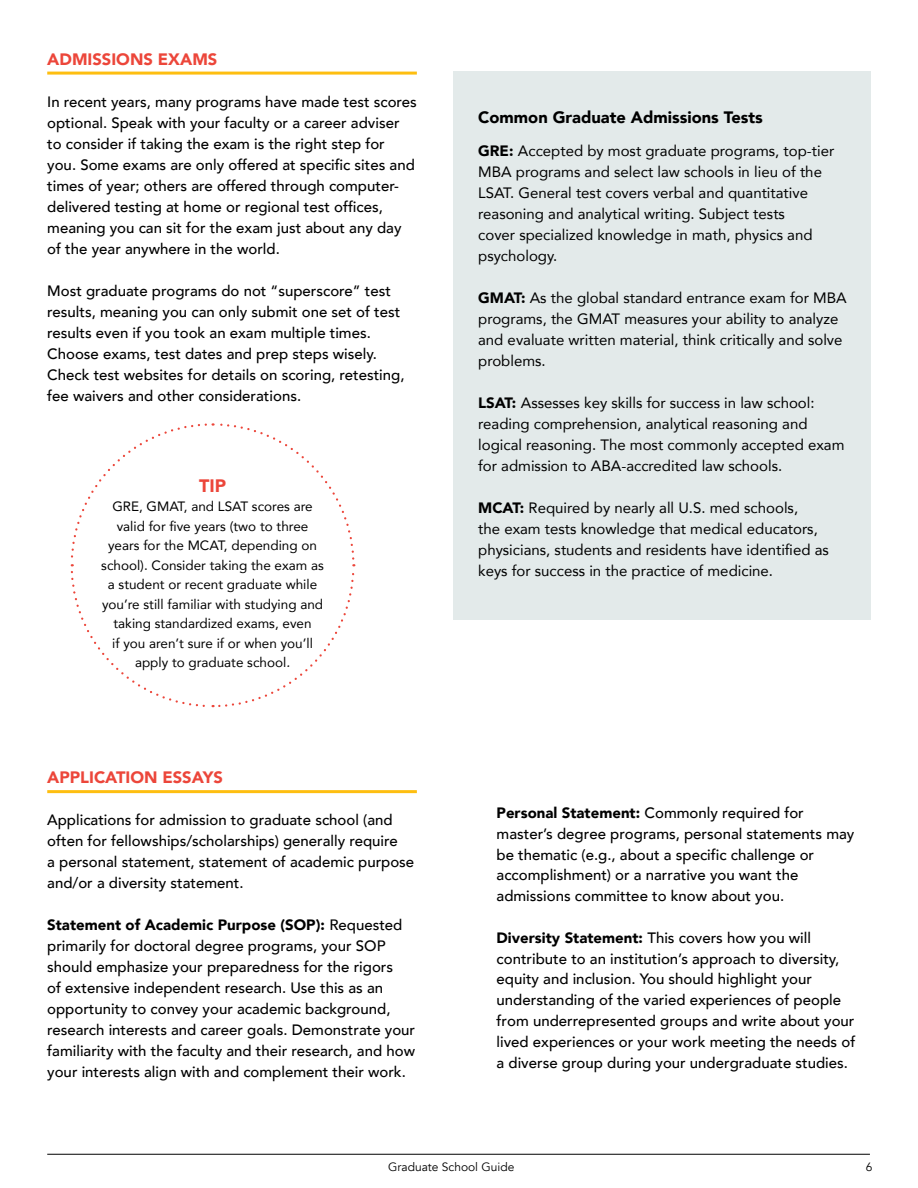
<style>
.page{position:relative;width:918px;height:1188px;background:#fff}
.page>*{position:absolute;margin:0;border:0;box-sizing:border-box;transform-origin:0 0}
.t1{font:900 18px "Avenir";color:#ec463a}
.t2{font:900 16.5px "Avenir";color:#ec463a}
.t3{font:900 16.5px "Avenir";color:#000}
.t4{font:500 15px/21px "Avenir";color:#000}
.t5{font:15px/21px "Avenir";color:#000}
.t6{font:13.5px/19.5px "Avenir";color:#000;text-align:center}
.t7{font:12px "Avenir";color:#000}
.s1{font-style:italic}
.s2{font-weight:900}
</style>
<div class="page">
<hr style="left:47px;top:1154px;width:823px;height:1px;background:#000">
<div style="left:453px;top:71px;width:418px;height:549px;background:#e3eaea"></div>
<hr style="left:47px;top:72px;width:370px;height:3px;background:#febe10">
<hr style="left:47px;top:790px;width:370px;height:3px;background:#febe10">
<svg style="left:70px;top:423px;width:286px;height:285px"></svg>
<p class="t2" style="left:47px;top:45px;width:172px">ADMISSIONS EXAMS</p>
<p class="t4" style="left:47px;top:90px;width:371px">In recent years, many programs have made test scores optional. Speak with your faculty or a career adviser to consider if taking the exam is the right step for you. Some exams are only offered at specific sites and times of year; others are offered through computer&shy;delivered testing at home or regional test offices, meaning you can sit for the exam just about any day of the year anywhere in the world.</p>
<p class="t4" style="left:47px;top:279px;width:359px">Most graduate programs do not “superscore” test results, meaning you can only submit one set of test results even if you took an exam multiple times.<br>Choose exams, test dates and prep steps wisely.<br>Check test websites for details on scoring, retesting, fee waivers and other considerations.</p>
<p class="t1" style="left:199px;top:470px;width:28px">TIP</p>
<p class="t6" style="left:101px;top:496px;width:224px">GRE, GMAT, and LSAT scores are valid for five years (two to three years for the MCAT, depending on school). Consider taking the exam as a student or recent graduate while you’re still familiar with studying and taking standardized exams, even<br>if you aren’t sure if or when you’ll apply to graduate school<span class="s1">.</span></p>
<p class="t2" style="left:47px;top:763px;width:177px">APPLICATION ESSAYS</p>
<p class="t4" style="left:47px;top:808px;width:369px">Applications for admission to graduate school (and often for fellowships/scholarships) generally require<br>a personal statement, statement of academic purpose and/or a diversity statement.</p>
<p class="t4" style="left:47px;top:913px;width:369px"><span class="s2">Statement of Academic Purpose (SOP):</span> Requested primarily for doctoral degree programs, your SOP should emphasize your preparedness for the rigors<br>of extensive independent research. Use this as an opportunity to convey your academic background, research interests and career goals. Demonstrate your familiarity with the faculty and their research, and how your interests align with and complement their work.</p>
<p class="t3" style="left:478px;top:103px;width:286px">Common Graduate Admissions Tests</p>
<p class="t5" style="left:478px;top:140px;width:358px"><span class="s2">GRE:</span> Accepted by most graduate programs, top-tier MBA programs and select law schools in lieu of the LSAT. General test covers verbal and quantitative reasoning and analytical writing. Subject tests<br>cover specialized knowledge in math, physics and psychology.</p>
<p class="t5" style="left:478px;top:287px;width:370px"><span class="s2">GMAT:</span> As the global standard entrance exam for MBA programs, the GMAT measures your ability to analyze and evaluate written material, think critically and solve problems.</p>
<p class="t5" style="left:478px;top:392px;width:368px"><span class="s2">LSAT:</span> Assesses key skills for success in law school: reading comprehension, analytical reasoning and logical reasoning. The most commonly accepted exam for admission to ABA-accredited law schools.</p>
<p class="t5" style="left:478px;top:497px;width:352px"><span class="s2">MCAT:</span> Required by nearly all U.S. med schools,<br>the exam tests knowledge that medical educators, physicians, students and residents have identified as keys for success in the practice of medicine.</p>
<p class="t4" style="left:497px;top:802px;width:359px"><span class="s2">Personal Statement:</span> Commonly required for master’s degree programs, personal statements may be thematic (e.g., about a specific challenge or accomplishment) or a narrative you want the admissions committee to know about you.</p>
<p class="t4" style="left:497px;top:926px;width:360px"><span class="s2">Diversity Statement:</span> This covers how you will contribute to an institution’s approach to diversity, equity and inclusion. You should highlight your understanding of the varied experiences of people from underrepresented groups and write about your lived experiences or your work meeting the needs of a diverse group during your undergraduate studies.</p>
<p class="t7" style="left:388px;top:1160px;width:128px">Graduate School Guide</p>
<p class="t7" style="left:866px;top:1160px;width:8px">6</p>
</div>
